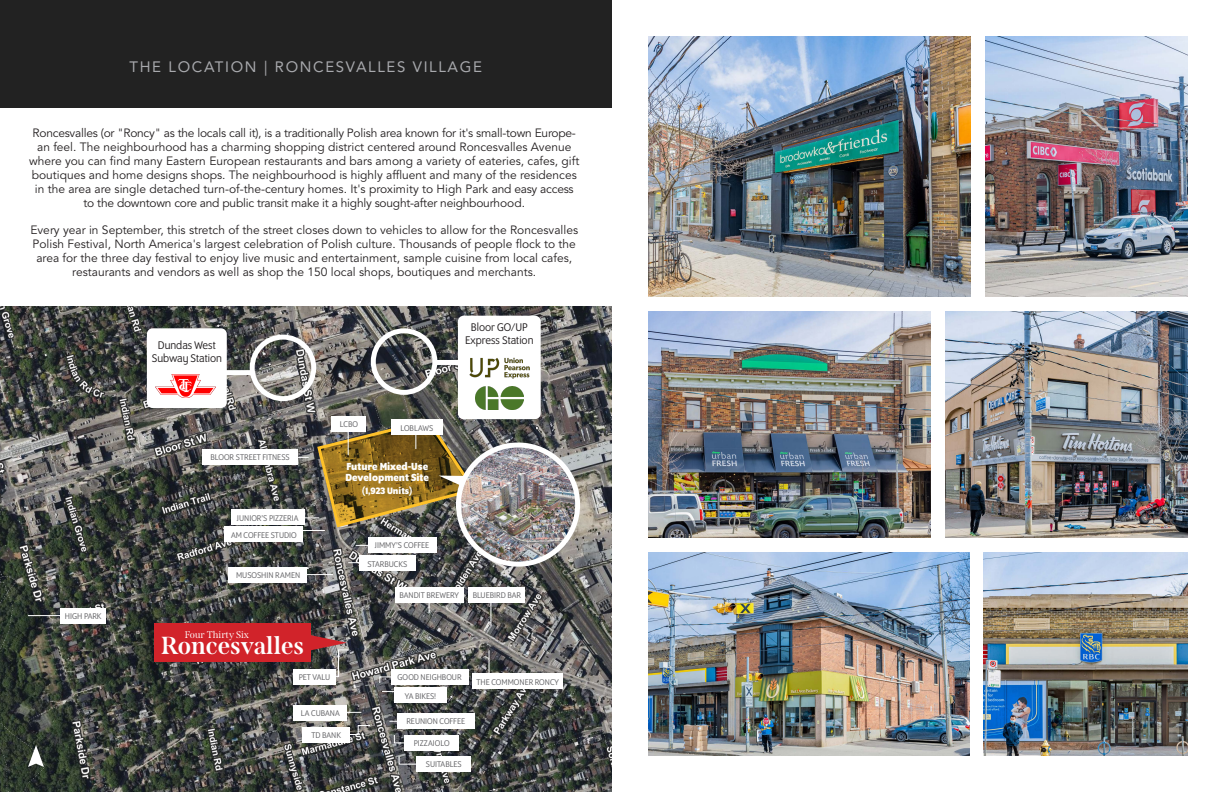
<style>
.page{position:relative;width:1224px;height:792px;background:#fff}
.page>*{position:absolute;margin:0;border:0;box-sizing:border-box;transform-origin:0 0}
.t1{font:700 24.6px "Span";letter-spacing:-.005em;color:#fff}
.t2{font:15px "Avenir LT Std";letter-spacing:.11em;color:#a8a9ad}
.t3{font:12px/14px "Avenir LT Std";color:#231f20;text-align:center}
.t4{font:12px/13px "Program OT";color:#231f20;text-align:center}
.t5{font:700 11.1px/11px "Program OT";color:#fff}
.t6{font:700 10px "Program OT";color:#fff}
.t7{font:9.7px "Span";color:#fff}
.t8{font:9px "Program OT";color:#656568}
</style>
<div class="page">
<div style="left:0;top:0;width:612px;height:108px;background:#222"></div>
<img style="left:0;top:306px;width:612px;height:486px">
<div style="left:250px;top:335px;width:66px;height:66px;border:5px solid #fff;border-radius:50%"></div>
<div style="left:371px;top:328px;width:66px;height:67px;border:5px solid #fff;border-radius:50%"></div>
<div style="left:193px;top:370px;width:61px;height:5px;background:#fff"></div>
<div style="left:437px;top:360px;width:61px;height:5px;background:#fff"></div>
<div style="left:458px;top:316px;width:83px;height:103px;background:#fff;border-radius:6px"></div>
<div style="left:147px;top:328px;width:80px;height:80px;background:#fff;border-radius:6px"></div>
<img style="left:155px;top:375px;width:61px;height:23px">
<img style="left:469px;top:358px;width:60px;height:21px">
<img style="left:475px;top:386px;width:48px;height:23px">
<div style="left:154px;top:624px;width:156px;height:38px;background:#d1232a"></div>
<svg style="left:490px;top:602px;width:1px;height:23px"></svg>
<svg style="left:489px;top:650px;width:1px;height:23px"></svg>
<hr style="left:28px;top:615px;width:44px;height:1px;background:#fff">
<hr style="left:297px;top:574px;width:36px;height:1px;background:#fff">
<svg style="left:356px;top:545px;width:12px;height:1px"></svg>
<svg style="left:382px;top:691px;width:12px;height:1px"></svg>
<svg style="left:347px;top:712px;width:14px;height:1px"></svg>
<div style="left:468px;top:587px;width:57px;height:15px;background:#fff"></div>
<div style="left:231px;top:509px;width:73px;height:16px;background:#fff"></div>
<div style="left:202px;top:449px;width:96px;height:16px;background:#fff"></div>
<div style="left:60px;top:608px;width:46px;height:16px;background:#fff"></div>
<div style="left:224px;top:527px;width:79px;height:15px;background:#fff"></div>
<div style="left:229px;top:567px;width:78px;height:16px;background:#fff"></div>
<div style="left:359px;top:555px;width:56px;height:16px;background:#fff"></div>
<div style="left:368px;top:537px;width:68px;height:16px;background:#fff"></div>
<div style="left:394px;top:687px;width:53px;height:16px;background:#fff"></div>
<div style="left:303px;top:727px;width:47px;height:16px;background:#fff"></div>
<div style="left:391px;top:669px;width:77px;height:16px;background:#fff"></div>
<div style="left:293px;top:669px;width:43px;height:16px;background:#fff"></div>
<div style="left:293px;top:705px;width:54px;height:16px;background:#fff"></div>
<div style="left:397px;top:713px;width:78px;height:16px;background:#fff"></div>
<div style="left:404px;top:735px;width:55px;height:16px;background:#fff"></div>
<div style="left:416px;top:756px;width:55px;height:16px;background:#fff"></div>
<div style="left:472px;top:673px;width:91px;height:16px;background:#fff"></div>
<svg style="left:379px;top:676px;width:12px;height:8px"></svg>
<svg style="left:346px;top:725px;width:25px;height:10px"></svg>
<svg style="left:299px;top:633px;width:50px;height:44px"></svg>
<svg style="left:28px;top:745px;width:16px;height:22px"></svg>
<div style="left:331px;top:416px;width:35px;height:16px;background:#fff"></div>
<svg style="left:291px;top:417px;width:188px;height:114px;background:#84734c"></svg>
<div style="left:395px;top:587px;width:69px;height:15px;background:#fff"></div>
<img style="left:458px;top:445px;width:120px;height:119px;border-radius:60px">
<div style="left:456px;top:443px;width:124px;height:124px;border:5px solid #fff;border-radius:50%"></div>
<svg style="left:393px;top:734px;width:15px;height:10px"></svg>
<svg style="left:398px;top:755px;width:25px;height:10px"></svg>
<img style="left:946px;top:311px;width:242px;height:227px">
<img style="left:648px;top:311px;width:283px;height:227px">
<img style="left:648px;top:553px;width:321px;height:203px">
<img style="left:984px;top:553px;width:204px;height:203px">
<img style="left:985px;top:36px;width:203px;height:260px">
<img style="left:648px;top:36px;width:322px;height:260px">
<p class="t2" style="left:129px;top:58px;width:354px">THE LOCATION | RONCESVALLES VILLAGE</p>
<p class="t3" style="left:29px;top:126px;width:552px">Roncesvalles (or "Roncy" as the locals call it), is a traditionally Polish area known for it's small-town Europe&shy;an feel. The neighbourhood has a charming shopping district centered around Roncesvalles Avenue where you can find many Eastern European restaurants and bars among a variety of eateries, cafes, gift boutiques and home designs shops. The neighbourhood is highly affluent and many of the residences in the area are single detached turn-of-the-century homes. It's proximity to High Park and easy access to the downtown core and public transit make it a highly sought-after neighbourhood.</p>
<p class="t3" style="left:30px;top:224px;width:549px">Every year in September, this stretch of the street closes down to vehicles to allow for the Roncesvalles Polish Festival, North America's largest celebration of Polish culture. Thousands of people flock to the area for the three day festival to enjoy live music and entertainment, sample cuisine from local cafes, restaurants and vendors as well as shop the 150 local shops, boutiques and merchants.</p>
<p class="t8" style="left:65px;top:611px;width:38px">HIGH PARK</p>
<p class="t4" style="left:158px;top:339px;width:59px">Dundas West</p>
<p class="t4" style="left:152px;top:352px;width:72px">Subway Station</p>
<p class="t8" style="left:210px;top:452px;width:81px">BLOOR STREET FITNESS</p>
<p class="t8" style="left:237px;top:513px;width:63px">JUNIOR’S PIZZERIA</p>
<p class="t8" style="left:231px;top:530px;width:67px">AM COFFEE STUDIO</p>
<p class="t8" style="left:236px;top:570px;width:66px">MUSOSHIN RAMEN</p>
<p class="t7" style="left:185px;top:629px;width:66px">Four Thirty Six</p>
<p class="t1" style="left:161px;top:631px;width:145px">Roncesvalles</p>
<p class="t8" style="left:340px;top:419px;width:20px">LCBO</p>
<p class="t8" style="left:400px;top:423px;width:34px">LOBLAWS</p>
<p class="t5" style="left:346px;top:460px;width:85px">Future Mixed-Use<br>Development Site</p>
<p class="t6" style="left:362px;top:485px;width:52px">(1,923 Units)</p>
<p class="t8" style="left:375px;top:540px;width:56px">JIMMY’S COFFEE</p>
<p class="t8" style="left:367px;top:559px;width:41px">STARBUCKS</p>
<p class="t4" style="left:465px;top:321px;width:70px">Bloor GO/UP<br>Express Station</p>
<p class="t8" style="left:399px;top:590px;width:61px">BANDIT BREWERY</p>
<p class="t8" style="left:473px;top:590px;width:50px">BLUEBIRD BAR</p>
<p class="t8" style="left:299px;top:673px;width:33px">PET VALU</p>
<p class="t8" style="left:398px;top:672px;width:66px">GOOD NEIGHBOUR</p>
<p class="t8" style="left:301px;top:708px;width:41px">LA CUBANA</p>
<p class="t8" style="left:406px;top:716px;width:60px">REUNION COFFEE</p>
<p class="t8" style="left:414px;top:738px;width:37px">PIZZAIOLO</p>
<p class="t8" style="left:426px;top:760px;width:37px">SUITABLES</p>
<p class="t8" style="left:405px;top:691px;width:33px">YA BIKES!</p>
<p class="t8" style="left:311px;top:731px;width:31px">TD BANK</p>
<p class="t8" style="left:477px;top:677px;width:84px">THE COMMONER RONCY</p>
</div>
